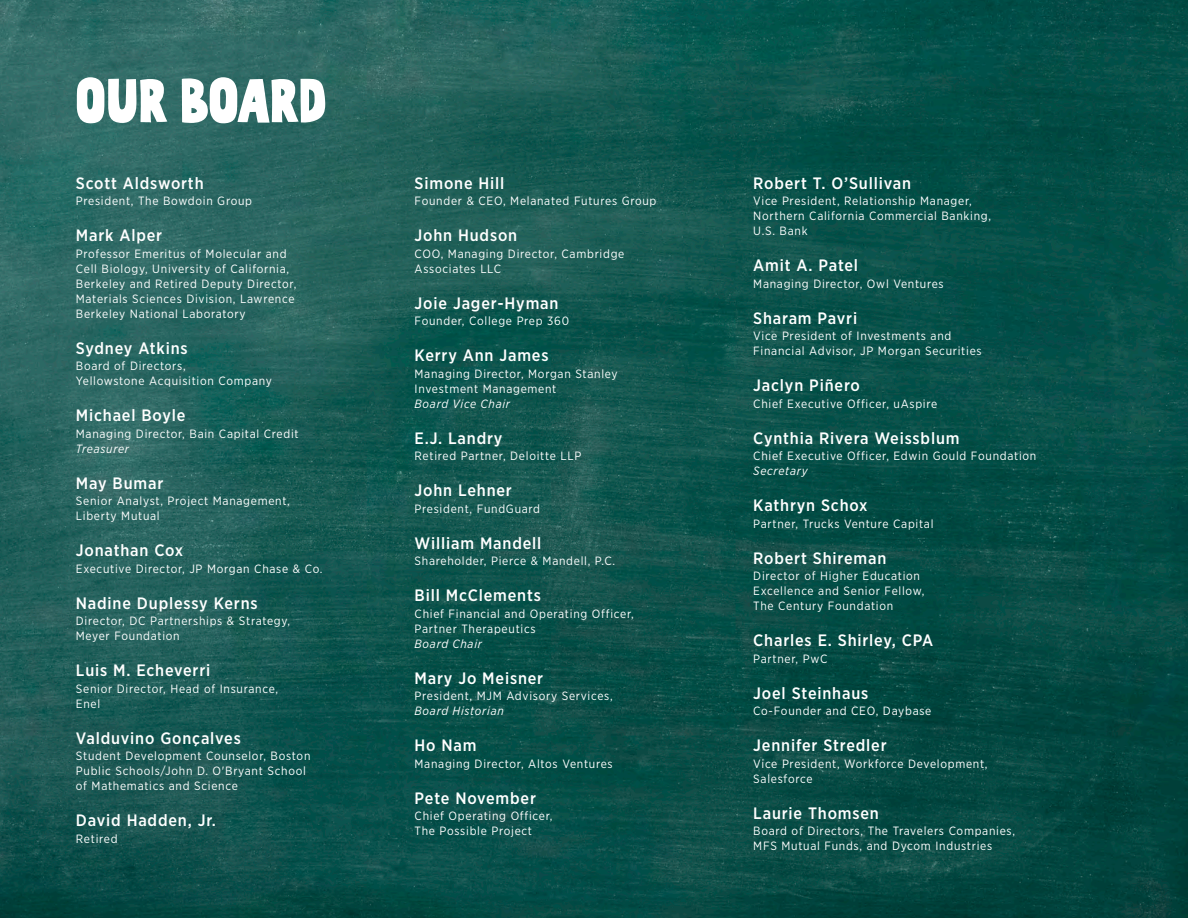
<style>
.page{position:relative;width:1188px;height:918px;background:#fff}
.page>*{position:absolute;margin:0;border:0;box-sizing:border-box;transform-origin:0 0}
.t1{font:90px "Beautiful Freak";color:#fff}
.Board_Name{font:500 16.5px "Gotham Narrow";letter-spacing:.05em;color:#fff}
.Board_Title{font:12px/15px "Gotham Narrow";letter-spacing:.06em;color:#fff}
.Board_Title-2{font:italic 12px "Gotham Narrow";letter-spacing:.06em;color:#fff}
.s1{font-style:italic}
</style>
<div class="page">
<img style="left:0;top:0;width:1188px;height:918px">
<h1 class="t1" style="left:76px;top:64px;width:252px">OUR BOArD</h1>
<p class="Board_Name" style="left:76px;top:173px;width:129px">Scott Aldsworth</p>
<p class="Board_Title" style="left:76px;top:194px;width:178px">President, The Bowdoin Group</p>
<p class="Board_Name" style="left:76px;top:225px;width:88px">Mark Alper</p>
<p class="Board_Title" style="left:76px;top:246px;width:222px">Professor Emeritus of Molecular and Cell Biology, University of California, Berkeley and Retired Deputy Director, Materials Sciences Division, Lawrence Berkeley National Laboratory</p>
<p class="Board_Name" style="left:76px;top:338px;width:113px">Sydney Atkins</p>
<p class="Board_Title" style="left:76px;top:359px;width:198px">Board of Directors,<br>Yellowstone Acquisition Company</p>
<p class="Board_Name" style="left:76px;top:405px;width:111px">Michael Boyle</p>
<p class="Board_Title" style="left:76px;top:426px;width:224px">Managing Director, Bain Capital Credit<br><span class="s1">Treasurer</span></p>
<p class="Board_Name" style="left:76px;top:473px;width:89px">May Bumar</p>
<p class="Board_Title" style="left:76px;top:494px;width:216px">Senior Analyst, Project Management,<br>Liberty Mutual</p>
<p class="Board_Name" style="left:76px;top:540px;width:109px">Jonathan Cox</p>
<p class="Board_Title" style="left:76px;top:561px;width:248px">Executive Director, JP Morgan Chase &amp; Co.</p>
<p class="Board_Name" style="left:76px;top:593px;width:183px">Nadine Duplessy Kerns</p>
<p class="Board_Title" style="left:76px;top:614px;width:216px">Director, DC Partnerships &amp; Strategy,<br>Meyer Foundation</p>
<p class="Board_Name" style="left:76px;top:660px;width:136px">Luis M. Echeverri</p>
<p class="Board_Title" style="left:76px;top:681px;width:204px">Senior Director, Head of Insurance,<br>Enel</p>
<p class="Board_Name" style="left:76px;top:728px;width:166px">Valduvino Gonçalves</p>
<p class="Board_Title" style="left:76px;top:749px;width:236px">Student Development Counselor, Boston<br>Public Schools/John D. O'Bryant School of Mathematics and Science</p>
<p class="Board_Name" style="left:76px;top:810px;width:142px">David Hadden, Jr.</p>
<p class="Board_Title" style="left:76px;top:831px;width:43px">Retired</p>
<p class="Board_Name" style="left:415px;top:173px;width:91px">Simone Hill</p>
<p class="Board_Title" style="left:415px;top:194px;width:243px">Founder &amp; CEO, Melanated Futures Group</p>
<p class="Board_Name" style="left:415px;top:225px;width:104px">John Hudson</p>
<p class="Board_Title" style="left:415px;top:246px;width:211px">COO, Managing Director, Cambridge<br>Associates LLC</p>
<p class="Board_Name" style="left:415px;top:293px;width:145px">Joie Jager-Hyman</p>
<p class="Board_Title" style="left:415px;top:314px;width:156px">Founder, College Prep 360</p>
<p class="Board_Name" style="left:415px;top:345px;width:136px">Kerry Ann James</p>
<p class="Board_Title" style="left:415px;top:366px;width:205px">Managing Director, Morgan Stanley<br>Investment Management<br><span class="s1">Board Vice Chair</span></p>
<p class="Board_Name" style="left:415px;top:428px;width:89px">E.J. Landry</p>
<p class="Board_Title" style="left:415px;top:449px;width:168px">Retired Partner, Deloitte LLP</p>
<p class="Board_Name" style="left:415px;top:480px;width:99px">John Lehner</p>
<p class="Board_Title" style="left:415px;top:501px;width:127px">President, FundGuard</p>
<p class="Board_Name" style="left:415px;top:533px;width:128px">William Mandell</p>
<p class="Board_Title" style="left:415px;top:554px;width:202px">Shareholder, Pierce &amp; Mandell, P.C.</p>
<p class="Board_Name" style="left:415px;top:585px;width:128px">Bill McClements</p>
<p class="Board_Title" style="left:415px;top:606px;width:221px">Chief Financial and Operating Officer,<br>Partner Therapeutics</p>
<p class="Board_Title-2" style="left:415px;top:636px;width:69px">Board Chair</p>
<p class="Board_Name" style="left:415px;top:668px;width:130px">Mary Jo Meisner</p>
<p class="Board_Title" style="left:415px;top:689px;width:200px">President, MJM Advisory Services,<br><span class="s1">Board Historian</span></p>
<p class="Board_Name" style="left:415px;top:735px;width:64px">Ho Nam</p>
<p class="Board_Title" style="left:415px;top:756px;width:200px">Managing Director, Altos Ventures</p>
<p class="Board_Name" style="left:415px;top:788px;width:123px">Pete November</p>
<p class="Board_Title" style="left:415px;top:809px;width:139px">Chief Operating Officer,<br>The Possible Project</p>
<p class="Board_Name" style="left:753px;top:173px;width:159px">Robert T. O’Sullivan</p>
<p class="Board_Title" style="left:753px;top:194px;width:239px">Vice President, Relationship Manager,<br>Northern California Commercial Banking,<br>U.S. Bank</p>
<p class="Board_Name" style="left:753px;top:255px;width:106px">Amit A. Patel</p>
<p class="Board_Title" style="left:753px;top:276px;width:192px">Managing Director, Owl Ventures</p>
<p class="Board_Name" style="left:753px;top:308px;width:105px">Sharam Pavri</p>
<p class="Board_Title" style="left:753px;top:329px;width:230px">Vice President of Investments and<br>Financial Advisor, JP Morgan Securities</p>
<p class="Board_Name" style="left:753px;top:375px;width:108px">Jaclyn Piñero</p>
<p class="Board_Title" style="left:753px;top:396px;width:185px">Chief Executive Officer, uAspire</p>
<p class="Board_Name" style="left:753px;top:428px;width:208px">Cynthia Rivera Weissblum</p>
<p class="Board_Title" style="left:753px;top:449px;width:285px">Chief Executive Officer, Edwin Gould Foundation<br><span class="s1">Secretary</span></p>
<p class="Board_Name" style="left:753px;top:495px;width:116px">Kathryn Schox</p>
<p class="Board_Title" style="left:753px;top:516px;width:182px">Partner, Trucks Venture Capital</p>
<p class="Board_Name" style="left:753px;top:548px;width:135px">Robert Shireman</p>
<p class="Board_Title" style="left:753px;top:569px;width:173px">Director of Higher Education<br>Excellence and Senior Fellow,<br>The Century Foundation</p>
<p class="Board_Name" style="left:753px;top:630px;width:181px">Charles E. Shirley, CPA</p>
<p class="Board_Title" style="left:753px;top:651px;width:76px">Partner, PwC</p>
<p class="Board_Name" style="left:753px;top:683px;width:117px">Joel Steinhaus</p>
<p class="Board_Title" style="left:753px;top:704px;width:180px">Co-Founder and CEO, Daybase</p>
<p class="Board_Name" style="left:753px;top:735px;width:135px">Jennifer Stredler</p>
<p class="Board_Title" style="left:753px;top:756px;width:236px">Vice President, Workforce Development,<br>Salesforce</p>
<p class="Board_Name" style="left:753px;top:803px;width:127px">Laurie Thomsen</p>
<p class="Board_Title" style="left:753px;top:824px;width:263px">Board of Directors, The Travelers Companies,</p>
<p class="Board_Title" style="left:753px;top:839px;width:240px">MFS Mutual Funds, and Dycom Industries</p>
</div>
